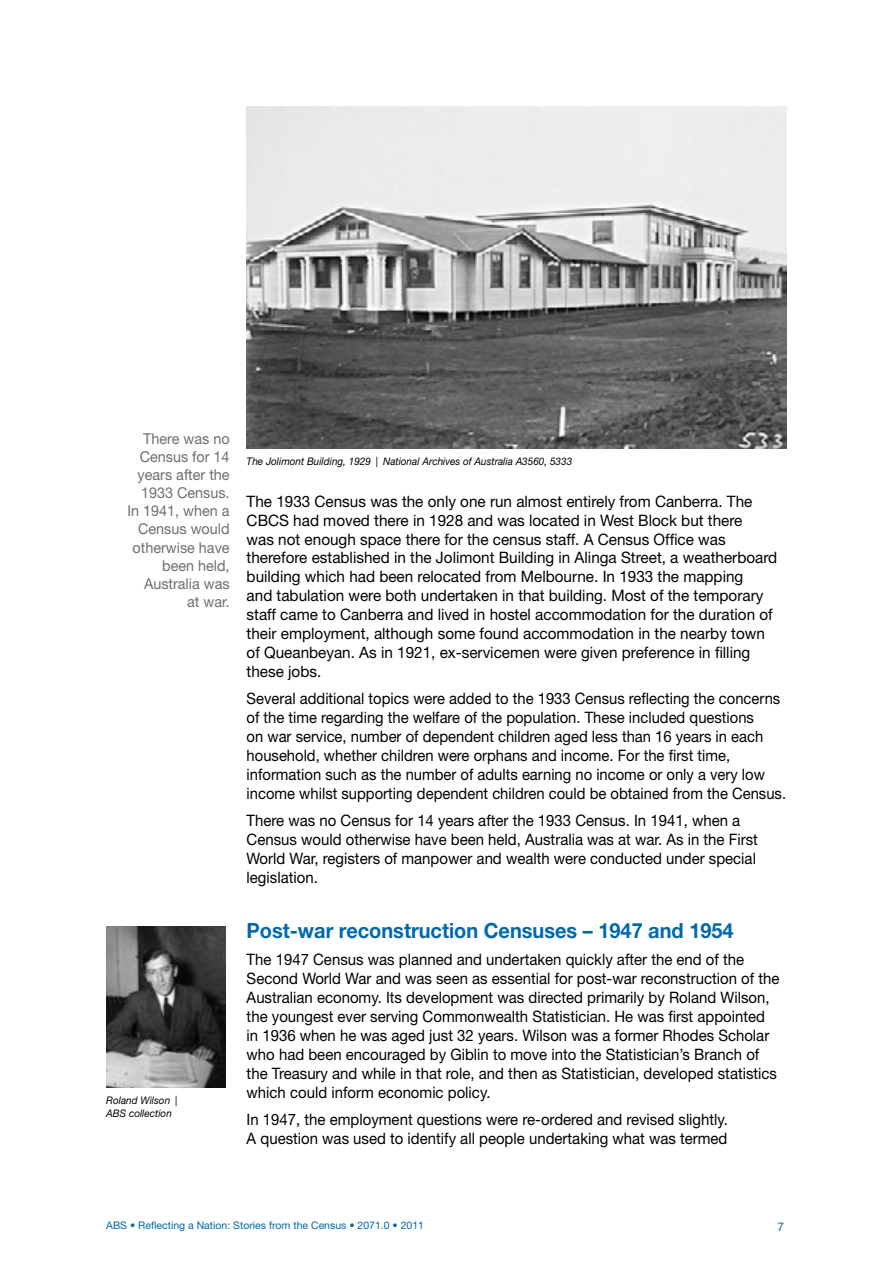
<style>
.page{position:relative;width:893px;height:1263px;background:#fff}
.page>*{position:absolute;margin:0;border:0;box-sizing:border-box;transform-origin:0 0}
.t1{font:700 21px "Helvetica Neue";color:#0068ac;scale:.95 1}
.t2{font:15.75px/18.9px "Helvetica Neue";color:#000;scale:.95 1}
.t3{font:15.75px/18.9px "Helvetica Neue";color:#000}
.t4{font:15.75px/18.9px "Helvetica Neue";color:#000;scale:.94 1}
.t5{font:15px/18px "Helvetica Neue";color:#6d6e71;text-align:right;scale:.96 1}
.t6{font:12px "Helvetica Neue";color:#0068ac}
.t7{font:italic 10.5px/12.6px "Helvetica Neue";color:#000;scale:.95 1}
.t8{font:10.5px "Helvetica Neue";color:#0068ac}
</style>
<div class="page">
<img style="left:246px;top:107px;width:541px;height:342px">
<img style="left:106px;top:926px;width:119px;height:161px">
<p class="t5" style="left:127px;top:430px;width:108px">There was no<br>Census for 14 years after the<br>1933 Census.<br>In 1941, when a<br>Census would otherwise have been held,<br>Australia was<br>at war.</p>
<p class="t7" style="left:106px;top:1094px;width:76px">Roland Wilson |<br>ABS collection</p>
<p class="t7" style="left:247px;top:455px;width:344px">The Jolimont Building, 1929 | National Archives of Australia A3560, 5333</p>
<p class="t3" style="left:247px;top:491px;width:532px">The 1933 Census was the only one run almost entirely from Canberra. The CBCS had moved there in 1928 and was located in West Block but there<br>was not enough space there for the census staff. A Census Office was therefore established in the Jolimont Building in Alinga Street, a weatherboard building which had been relocated from Melbourne. In 1933 the mapping<br>and tabulation were both undertaken in that building. Most of the temporary staff came to Canberra and lived in hostel accommodation for the duration of their employment, although some found accommodation in the nearby town of Queanbeyan. As in 1921, ex-servicemen were given preference in filling these jobs.</p>
<p class="t4" style="left:247px;top:689px;width:575px">Several additional topics were added to the 1933 Census reflecting the concerns of the time regarding the welfare of the population. These included questions<br>on war service, number of dependent children aged less than 16 years in each household, whether children were orphans and income. For the first time, information such as the number of adults earning no income or only a very low income whilst supporting dependent children could be obtained from the Census.</p>
<p class="t2" style="left:247px;top:811px;width:540px">There was no Census for 14 years after the 1933 Census. In 1941, when a Census would otherwise have been held, Australia was at war. As in the First World War, registers of manpower and wealth were conducted under special legislation.</p>
<h1 class="t1" style="left:247px;top:917px;width:514px">Post-war reconstruction Censuses – 1947 and 1954</h1>
<p class="t2" style="left:247px;top:950px;width:562px">The 1947 Census was planned and undertaken quickly after the end of the Second World War and was seen as essential for post-war reconstruction of the Australian economy. Its development was directed primarily by Roland Wilson, the youngest ever serving Commonwealth Statistician. He was first appointed in 1936 when he was aged just 32 years. Wilson was a former Rhodes Scholar who had been encouraged by Giblin to move into the Statistician’s Branch of the Treasury and while in that role, and then as Statistician, developed statistics which could inform economic policy.</p>
<p class="t2" style="left:247px;top:1110px;width:508px">In 1947, the employment questions were re-ordered and revised slightly.<br>A question was used to identify all people undertaking what was termed</p>
<p class="t8" style="left:106px;top:1219px;width:319px">ABS • Reflecting a Nation: Stories from the Census • 2071.0 • 2011</p>
<p class="t6" style="left:777px;top:1219px;width:8px">7</p>
</div>
